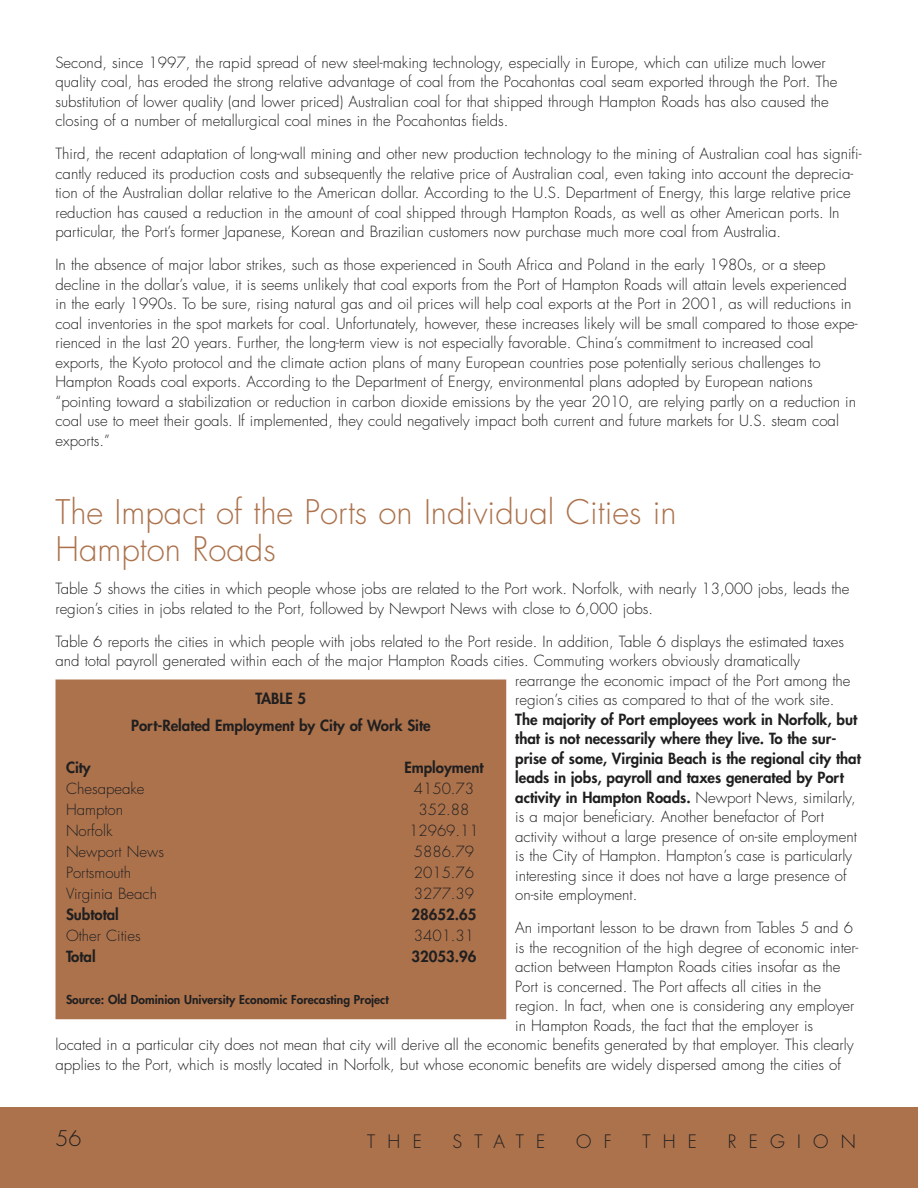
<style>
.page{position:relative;width:918px;height:1188px;background:#fff}
.page>*{position:absolute;margin:0;border:0;box-sizing:border-box;transform-origin:0 0}
.t1{font:300 33px/37.5px "Futura";color:#ac724c}
.t2{font:300 21px "Futura";color:#201f20}
.t3{font:300 18px "Futura";letter-spacing:.68em;color:#201f20}
.t4{font:300 15px/19.5px "Futura";color:#201f20}
.t5{font:800 15px/27.5px "Futura";color:#201f20;text-align:center}
.t6{font:800 12px "Futura";color:#201f20}
.s1{font-weight:800}
</style>
<div class="page">
<div style="left:0;top:1107px;width:918px;height:81px;background:#ac724c"></div>
<div style="left:56px;top:680px;width:450px;height:338px;background:#ac724c"></div>
<p class="t4" style="left:56px;top:54px;width:783px">Second, since 1997, the rapid spread of new steel-making technology, especially in Europe, which can utilize much lower quality coal, has eroded the strong relative advantage of coal from the Pocahontas coal seam exported through the Port. The substitution of lower quality (and lower priced) Australian coal for that shipped through Hampton Roads has also caused the closing of a number of metallurgical coal mines in the Pocahontas fields.</p>
<p class="t4" style="left:56px;top:145px;width:808px">Third, the recent adaptation of long-wall mining and other new production technology to the mining of Australian coal has signifi&shy;cantly reduced its production costs and subsequently the relative price of Australian coal, even taking into account the deprecia&shy;tion of the Australian dollar relative to the American dollar. According to the U.S. Department of Energy, this large relative price reduction has caused a reduction in the amount of coal shipped through Hampton Roads, as well as other American ports. In particular, the Port’s former Japanese, Korean and Brazilian customers now purchase much more coal from Australia.</p>
<p class="t4" style="left:56px;top:256px;width:804px">In the absence of major labor strikes, such as those experienced in South Africa and Poland in the early 1980s, or a steep decline in the dollar’s value, it is seems unlikely that coal exports from the Port of Hampton Roads will attain levels experienced in the early 1990s. To be sure, rising natural gas and oil prices will help coal exports at the Port in 2001, as will reductions in coal inventories in the spot markets for coal. Unfortunately, however, these increases likely will be small compared to those expe&shy;rienced in the last 20 years. Further, the long-term view is not especially favorable. China’s commitment to increased coal exports, the Kyoto protocol and the climate action plans of many European countries pose potentially serious challenges to Hampton Roads coal exports. According to the Department of Energy, environmental plans adopted by European nations “pointing toward a stabilization or reduction in carbon dioxide emissions by the year 2010, are relying partly on a reduction in coal use to meet their goals. If implemented, they could negatively impact both current and future markets for U.S. steam coal exports.”</p>
<h1 class="t1" style="left:56px;top:496px;width:623px">The Impact of the Ports on Individual Cities in<br>Hampton Roads</h1>
<p class="t4" style="left:56px;top:580px;width:796px">Table 5 shows the cities in which people whose jobs are related to the Port work. Norfolk, with nearly 13,000 jobs, leads the region’s cities in jobs related to the Port, followed by Newport News with close to 6,000 jobs.</p>
<p class="t4" style="left:56px;top:633px;width:790px">Table 6 reports the cities in which people with jobs related to the Port reside. In addition, Table 6 displays the estimated taxes</p>
<p class="t4" style="left:56px;top:652px;width:746px">and total payroll generated within each of the major Hampton Roads cities. Commuting workers obviously dramatically</p>
<p class="t4" style="left:515px;top:672px;width:337px">rearrange the economic impact of the Port among the</p>
<p class="t4" style="left:515px;top:691px;width:321px">region’s cities as compared to that of the work site.</p>
<p class="t4" style="left:515px;top:711px;width:347px"><span class="s1">The majority of Port employees work in Norfolk, but that is not necessarily where they live. To the sur&shy;prise of some, Virginia Beach is the regional city that leads in jobs, payroll and taxes generated by Port activity in Hampton Roads.</span> Newport News, similarly, is a major beneficiary. Another benefactor of Port activity without a large presence of on-site employment is the City of Hampton. Hampton’s case is particularly interesting since it does not have a large presence of on-site employment.</p>
<p class="t4" style="left:515px;top:919px;width:339px">An important lesson to be drawn from Tables 5 and 6</p>
<p class="t4" style="left:515px;top:939px;width:345px">is the recognition of the high degree of economic inter-</p>
<p class="t4" style="left:515px;top:958px;width:327px">action between Hampton Roads cities insofar as the</p>
<p class="t4" style="left:515px;top:978px;width:307px">Port is concerned. The Port affects all cities in the</p>
<p class="t4" style="left:515px;top:997px;width:341px">region. In fact, when one is considering any employer</p>
<p class="t4" style="left:515px;top:1017px;width:299px">in Hampton Roads, the fact that the employer is</p>
<p class="t4" style="left:55px;top:1036px;width:800px">located in a particular city does not mean that city will derive all the economic benefits generated by that employer. This clearly</p>
<p class="t4" style="left:56px;top:1056px;width:787px">applies to the Port, which is mostly located in Norfolk, but whose economic benefits are widely dispersed among the cities of</p>
<p class="t5" style="left:131px;top:686px;width:301px">TABLE 5<br>Port-Related Employment by City of Work Site</p>
<p class="t5" style="left:66px;top:755px;width:26px">City</p>
<p class="t5" style="left:404px;top:755px;width:81px">Employment</p>
<p class="t4" style="left:66px;top:780px;width:80px">Chesapeake</p>
<p class="t4" style="left:414px;top:780px;width:62px">4150.73</p>
<p class="t4" style="left:66px;top:801px;width:59px">Hampton</p>
<p class="t4" style="left:418px;top:801px;width:53px">352.88</p>
<p class="t4" style="left:66px;top:822px;width:48px">Norfolk</p>
<p class="t4" style="left:409px;top:822px;width:71px">12969.11</p>
<p class="t4" style="left:66px;top:843px;width:100px">Newport News</p>
<p class="t4" style="left:414px;top:843px;width:62px">5886.79</p>
<p class="t4" style="left:66px;top:864px;width:67px">Portsmouth</p>
<p class="t4" style="left:414px;top:864px;width:62px">2015.76</p>
<p class="t4" style="left:66px;top:885px;width:93px">Virginia Beach</p>
<p class="t4" style="left:414px;top:885px;width:62px">3277.39</p>
<p class="t5" style="left:66px;top:902px;width:54px">Subtotal</p>
<p class="t5" style="left:411px;top:902px;width:67px">28652.65</p>
<p class="t4" style="left:66px;top:927px;width:76px">Other Cities</p>
<p class="t4" style="left:414px;top:927px;width:62px">3401.31</p>
<p class="t5" style="left:66px;top:944px;width:31px">Total</p>
<p class="t5" style="left:411px;top:944px;width:67px">32053.96</p>
<p class="t6" style="left:66px;top:994px;width:324px">Source: Old Dominion University Economic Forecasting Project</p>
<h2 class="t2" style="left:56px;top:1129px;width:28px">56</h2>
<p class="t3" style="left:367px;top:1133px;width:56px">THE</p>
<p class="t3" style="left:452px;top:1133px;width:94px">STATE</p>
<p class="t3" style="left:576px;top:1133px;width:37px">O F</p>
<p class="t3" style="left:642px;top:1133px;width:56px">THE</p>
<p class="t3" style="left:728px;top:1133px;width:130px">REGION</p>
</div>
